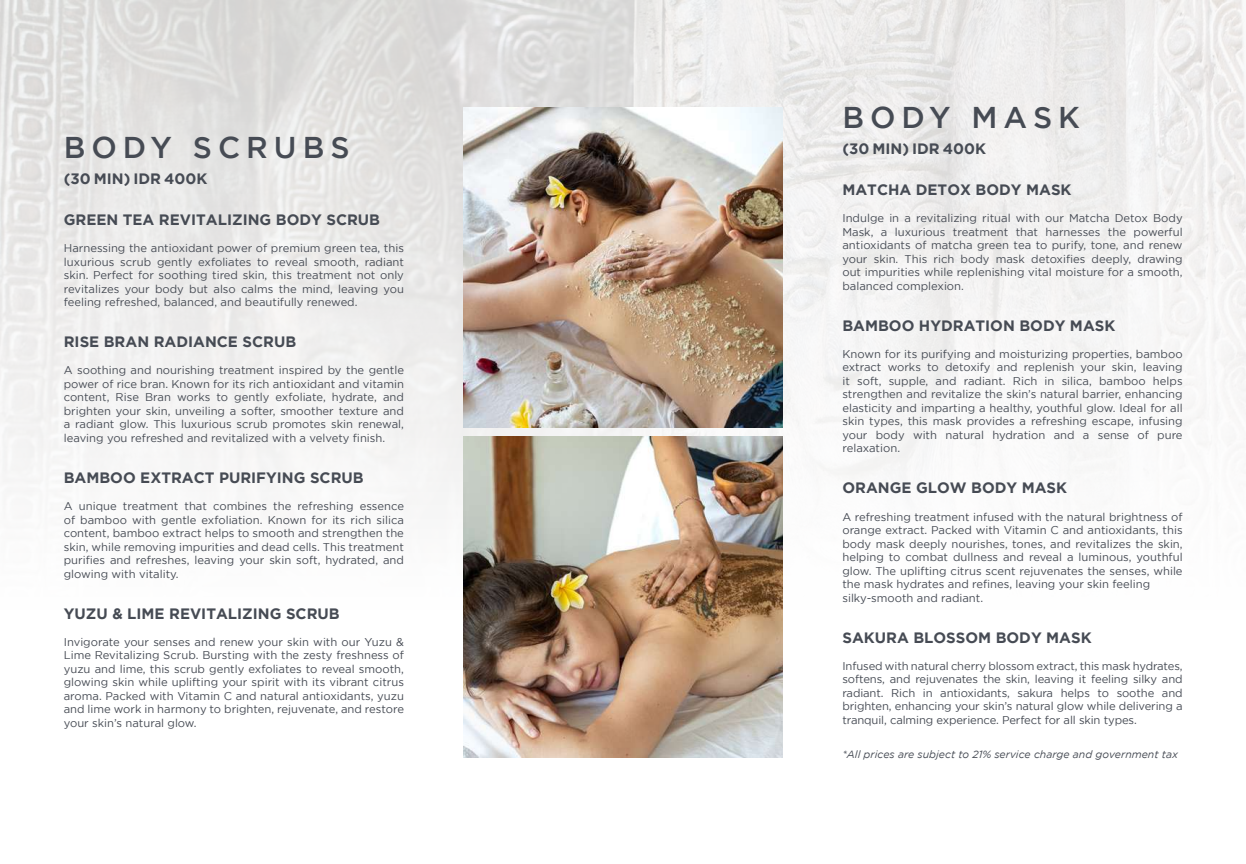
<style>
.page{position:relative;width:1246px;height:864px;background:#fff}
.page>*{position:absolute;margin:0;border:0;box-sizing:border-box;transform-origin:0 0}
.t1{font:500 30px "Gotham";letter-spacing:.2em;color:#464b54}
.t2{font:700 15px "Gotham";color:#464b54}
.t3{font:11.25px/13.5px "Gotham";color:#464b54;text-align:justify}
.t4{font:italic 10.5px "Gotham";color:#464b54}
</style>
<div class="page">
<img style="left:0;top:0;width:1246px;height:758px">
<img style="left:464px;top:436px;width:319px;height:321px">
<img style="left:463px;top:107px;width:320px;height:320px">
<h1 class="t1" style="left:64px;top:131px;width:287px">BODY SCRUBS</h1>
<h2 class="t2" style="left:64px;top:170px;width:145px">(30 MIN) IDR 400K</h2>
<h2 class="t2" style="left:64px;top:211px;width:318px">GREEN TEA REVITALIZING BODY SCRUB</h2>
<p class="t3" style="left:64px;top:241px;width:342px">Harnessing the antioxidant power of premium green tea, this luxurious scrub gently exfoliates to reveal smooth, radiant skin. Perfect for soothing tired skin, this treatment not only revitalizes your body but also calms the mind, leaving you feeling refreshed, balanced, and beautifully renewed.</p>
<h2 class="t2" style="left:64px;top:333px;width:234px">RISE BRAN RADIANCE SCRUB</h2>
<p class="t3" style="left:64px;top:363px;width:342px">A soothing and nourishing treatment inspired by the gentle power of rice bran. Known for its rich antioxidant and vitamin content, Rise Bran works to gently exfoliate, hydrate, and brighten your skin, unveiling a softer, smoother texture and a radiant glow. This luxurious scrub promotes skin renewal, leaving you refreshed and revitalized with a velvety finish.</p>
<h2 class="t2" style="left:64px;top:469px;width:301px">BAMBOO EXTRACT PURIFYING SCRUB</h2>
<p class="t3" style="left:64px;top:499px;width:342px">A unique treatment that combines the refreshing essence of bamboo with gentle exfoliation. Known for its rich silica content, bamboo extract helps to smooth and strengthen the skin, while removing impurities and dead cells. This treatment purifies and refreshes, leaving your skin soft, hydrated, and glowing with vitality.</p>
<h2 class="t2" style="left:64px;top:604px;width:277px">YUZU &amp; LIME REVITALIZING SCRUB</h2>
<p class="t3" style="left:64px;top:634px;width:342px">Invigorate your senses and renew your skin with our Yuzu &amp; Lime Revitalizing Scrub. Bursting with the zesty freshness of yuzu and lime, this scrub gently exfoliates to reveal smooth, glowing skin while uplifting your spirit with its vibrant citrus aroma. Packed with Vitamin C and natural antioxidants, yuzu and lime work in harmony to brighten, rejuvenate, and restore your skin’s natural glow.</p>
<h1 class="t1" style="left:842px;top:101px;width:239px">BODY MASK</h1>
<h2 class="t2" style="left:842px;top:140px;width:145px">(30 MIN) IDR 400K</h2>
<h2 class="t2" style="left:842px;top:181px;width:231px">MATCHA DETOX BODY MASK</h2>
<p class="t3" style="left:842px;top:211px;width:342px">Indulge in a revitalizing ritual with our Matcha Detox Body Mask, a luxurious treatment that harnesses the powerful antioxidants of matcha green tea to purify, tone, and renew your skin. This rich body mask detoxifies deeply, drawing out impurities while replenishing vital moisture for a smooth, balanced complexion.</p>
<h2 class="t2" style="left:842px;top:317px;width:274px">BAMBOO HYDRATION BODY MASK</h2>
<p class="t3" style="left:842px;top:347px;width:342px">Known for its purifying and moisturizing properties, bamboo extract works to detoxify and replenish your skin, leaving it soft, supple, and radiant. Rich in silica, bamboo helps strengthen and revitalize the skin’s natural barrier, enhancing elasticity and imparting a healthy, youthful glow. Ideal for all skin types, this mask provides a refreshing escape, infusing your body with natural hydration and a sense of pure relaxation.</p>
<h2 class="t2" style="left:842px;top:479px;width:226px">ORANGE GLOW BODY MASK</h2>
<p class="t3" style="left:842px;top:509px;width:342px;text-align:left">A refreshing treatment infused with the natural brightness of orange extract. Packed with Vitamin C and antioxidants, this body mask deeply nourishes, tones, and revitalizes the skin, helping to combat dullness and reveal a luminous, youthful glow. The uplifting citrus scent rejuvenates the senses, while the mask hydrates and refines, leaving your skin feeling silky-smooth and radiant.</p>
<h2 class="t2" style="left:842px;top:628px;width:251px">SAKURA BLOSSOM BODY MASK</h2>
<p class="t3" style="left:842px;top:658px;width:342px">Infused with natural cherry blossom extract, this mask hydrates, softens, and rejuvenates the skin, leaving it feeling silky and radiant. Rich in antioxidants, sakura helps to soothe and brighten, enhancing your skin’s natural glow while delivering a tranquil, calming experience. Perfect for all skin types.</p>
<p class="t4" style="left:842px;top:747px;width:337px">*All prices are subject to 21% service charge and government tax</p>
</div>
